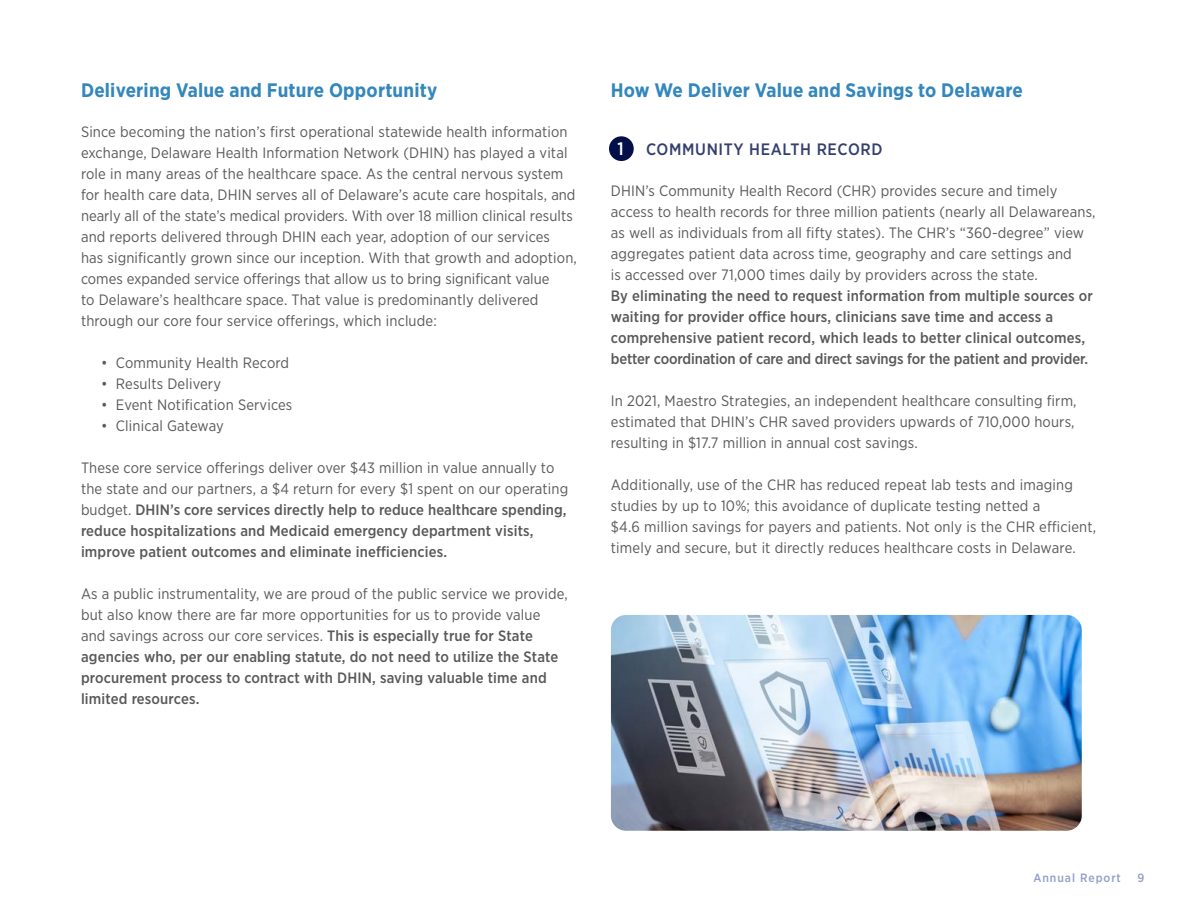
<style>
.page{position:relative;width:1188px;height:918px;background:#fff}
.page>*{position:absolute;margin:0;border:0;box-sizing:border-box;transform-origin:0 0}
.t1{font:700 19.5px "Gotham Narrow";letter-spacing:.01em;color:#3387bc}
.t2{font:500 16.5px "Gotham Narrow";letter-spacing:.04em;color:#353f6d}
.t3{font:15px/21px "Gotham Narrow";letter-spacing:.01em;color:#58595b}
.t4{font:500 15px/21px "Gotham Narrow";letter-spacing:.01em;color:#58595b}
.t5{font:500 12px "Gotham Narrow";letter-spacing:.08em;color:#92a0c7}
.s1{font-weight:400}
.s2{font-size:18px;color:#fff}
</style>
<div class="page">
<div style="left:609px;top:136px;width:25px;height:25px;background:#030f48;border-radius:50%"></div>
<img style="left:611px;top:615px;width:471px;height:216px">
<h1 class="t1" style="left:81px;top:77px;width:358px">Delivering Value and Future Opportunity</h1>
<p class="t3" style="left:81px;top:121px;width:497px">Since becoming the nation’s first operational statewide health information exchange, Delaware Health Information Network (DHIN) has played a vital role in many areas of the healthcare space. As the central nervous system for health care data, DHIN serves all of Delaware’s acute care hospitals, and nearly all of the state’s medical providers. With over 18 million clinical results and reports delivered through DHIN each year, adoption of our services<br>has significantly grown since our inception. With that growth and adoption, comes expanded service offerings that allow us to bring significant value<br>to Delaware’s healthcare space. That value is predominantly delivered through our core four service offerings, which include:</p>
<p class="t3" style="left:101px;top:352px;width:189px">• Community Health Record</p>
<p class="t3" style="left:101px;top:373px;width:121px">• Results Delivery</p>
<p class="t3" style="left:101px;top:394px;width:193px">• Event Notification Services</p>
<p class="t3" style="left:101px;top:415px;width:124px">• Clinical Gateway</p>
<p class="t4" style="left:81px;top:457px;width:489px"><span class="s1">These core service offerings deliver over $43 million in value annually to the state and our partners, a $4 return for every $1 spent on our operating budget.</span> DHIN’s core services directly help to reduce healthcare spending, reduce hospitalizations and Medicaid emergency department visits, improve patient outcomes and eliminate inefficiencies.</p>
<p class="t4" style="left:81px;top:583px;width:488px"><span class="s1">As a public instrumentality, we are proud of the public service we provide, but also know there are far more opportunities for us to provide value and savings across our core services.</span> This is especially true for State agencies who, per our enabling statute, do not need to utilize the State procurement process to contract with DHIN, saving valuable time and limited resources.</p>
<h1 class="t1" style="left:611px;top:77px;width:414px">How We Deliver Value and Savings to Delaware</h1>
<p class="t2" style="left:618px;top:139px;width:267px"><span class="s2">1</span> COMMUNITY HEALTH RECORD</p>
<p class="t3" style="left:611px;top:180px;width:486px">DHIN’s Community Health Record (CHR) provides secure and timely access to health records for three million patients (nearly all Delawareans, as well as individuals from all fifty states). The CHR’s “360-degree” view aggregates patient data across time, geography and care settings and<br>is accessed over 71,000 times daily by providers across the state.</p>
<p class="t4" style="left:611px;top:285px;width:484px">By eliminating the need to request information from multiple sources or waiting for provider office hours, clinicians save time and access a comprehensive patient record, which leads to better clinical outcomes, better coordination of care and direct savings for the patient and provider.</p>
<p class="t3" style="left:611px;top:390px;width:467px">In 2021, Maestro Strategies, an independent healthcare consulting firm, estimated that DHIN’s CHR saved providers upwards of 710,000 hours, resulting in $17.7 million in annual cost savings.</p>
<p class="t3" style="left:611px;top:474px;width:487px">Additionally, use of the CHR has reduced repeat lab tests and imaging studies by up to 10%; this avoidance of duplicate testing netted a<br>$4.6 million savings for payers and patients. Not only is the CHR efficient, timely and secure, but it directly reduces healthcare costs in Delaware.</p>
<p class="t5" style="left:1033px;top:870px;width:89px">Annual Report</p>
<p class="t5" style="left:1137px;top:870px;width:8px">9</p>
</div>
